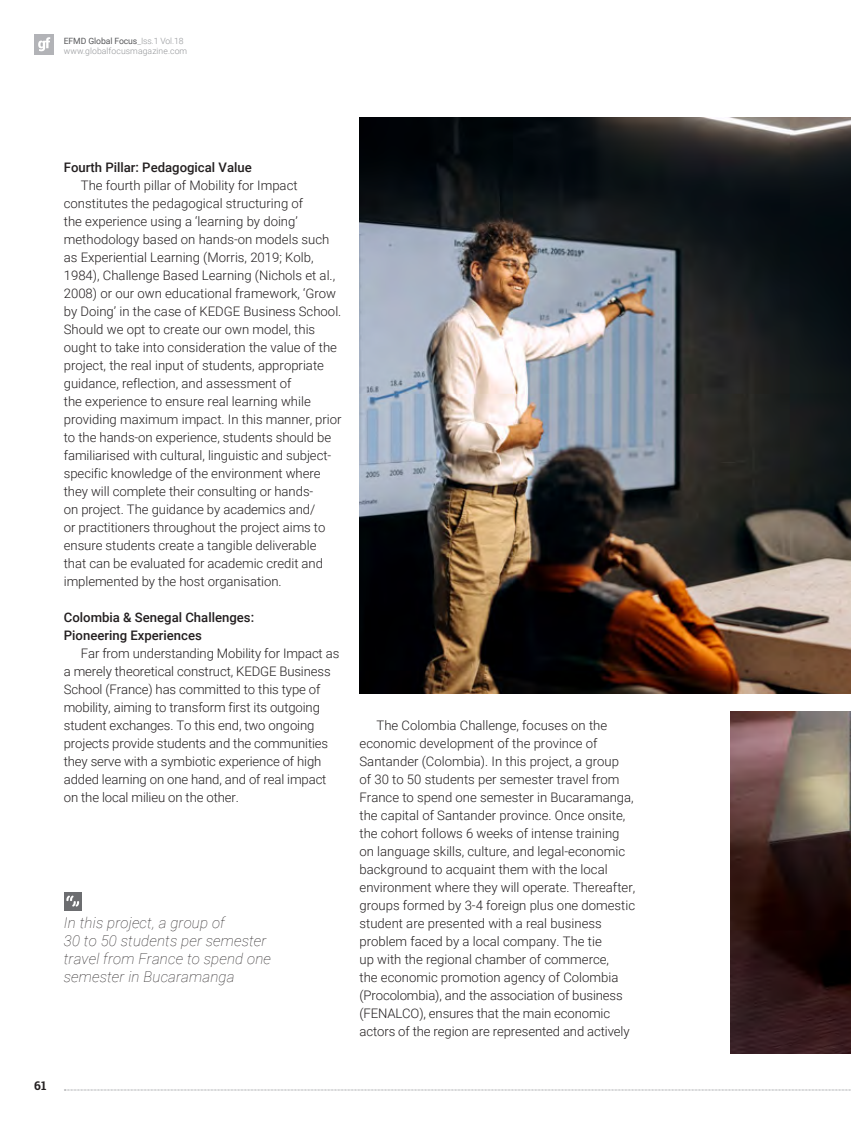
<style>
.page{position:relative;width:851px;height:1127px;background:#fff}
.page>*{position:absolute;margin:0;border:0;box-sizing:border-box;transform-origin:0 0}
.t1{font:italic 100 15px/18px "Roboto";letter-spacing:.01em;color:#231f20}
.t2{font:300 13.2px/18px "Roboto";color:#231f20}
.t3{font:500 13.2px/18px "Roboto";color:#231f20}
.t4{font:700 12px "Roboto Slab";color:#231f20}
.t5{font:300 8.7px/10.1px "Roboto";letter-spacing:.01em;color:#939598}
.s1{font-weight:400;color:#57585a}
</style>
<div class="page">
<img style="left:360px;top:118px;width:490px;height:576px">
<img style="left:730px;top:712px;width:120px;height:342px">
<svg style="left:64px;top:1089px;width:787px;height:1px"></svg>
<div style="left:34px;top:34px;width:20px;height:20px;background:#b2b3b7"></div>
<svg style="left:38px;top:37px;width:12px;height:14px"></svg>
<div style="left:64px;top:892px;width:18px;height:18px;background:#6c6d70"></div>
<svg style="left:66px;top:895px;width:13px;height:11px"></svg>
<p class="t5" style="left:64px;top:35px;width:125px"><span class="s1">EFMD Global Focus</span>_Iss.1 Vol.18 www.globalfocusmagazine.com</p>
<p class="t3" style="left:64px;top:158px;width:189px">Fourth Pillar: Pedagogical Value</p>
<p class="t2" style="left:64px;top:176px;width:279px;text-indent:17px">The fourth pillar of Mobility for Impact constitutes the pedagogical structuring of<br>the experience using a ‘learning by doing’ methodology based on hands-on models such as Experiential Learning (Morris, 2019; Kolb, 1984), Challenge Based Learning (Nichols et al., 2008) or our own educational framework, ‘Grow by Doing’ in the case of KEDGE Business School.<br>Should we opt to create our own model, this ought to take into consideration the value of the project, the real input of students, appropriate guidance, reflection, and assessment of<br>the experience to ensure real learning while providing maximum impact. In this manner, prior to the hands-on experience, students should be familiarised with cultural, linguistic and subject&shy;specific knowledge of the environment where they will complete their consulting or hands-<br>on project. The guidance by academics and/<br>or practitioners throughout the project aims to ensure students create a tangible deliverable that can be evaluated for academic credit and implemented by the host organisation.</p>
<p class="t3" style="left:64px;top:608px;width:192px">Colombia &amp; Senegal Challenges:<br>Pioneering Experiences</p>
<p class="t2" style="left:64px;top:643px;width:277px;text-indent:17px">Far from understanding Mobility for Impact as a merely theoretical construct, KEDGE Business School (France) has committed to this type of mobility, aiming to transform first its outgoing student exchanges. To this end, two ongoing projects provide students and the communities they serve with a symbiotic experience of high added learning on one hand, and of real impact on the local milieu on the other.</p>
<p class="t1" style="left:64px;top:913px;width:209px">In this project, a group of<br>30 to 50 students per semester travel from France to spend one semester in Bucaramanga</p>
<p class="t4" style="left:34px;top:1077px;width:14px">61</p>
<p class="t2" style="left:359px;top:715px;width:277px;text-indent:17px">The Colombia Challenge, focuses on the economic development of the province of Santander (Colombia). In this project, a group<br>of 30 to 50 students per semester travel from France to spend one semester in Bucaramanga, the capital of Santander province. Once onsite, the cohort follows 6 weeks of intense training on language skills, culture, and legal-economic background to acquaint them with the local environment where they will operate. Thereafter, groups formed by 3-4 foreign plus one domestic student are presented with a real business problem faced by a local company. The tie<br>up with the regional chamber of commerce,<br>the economic promotion agency of Colombia (Procolombia), and the association of business (FENALCO), ensures that the main economic actors of the region are represented and actively</p>
</div>
